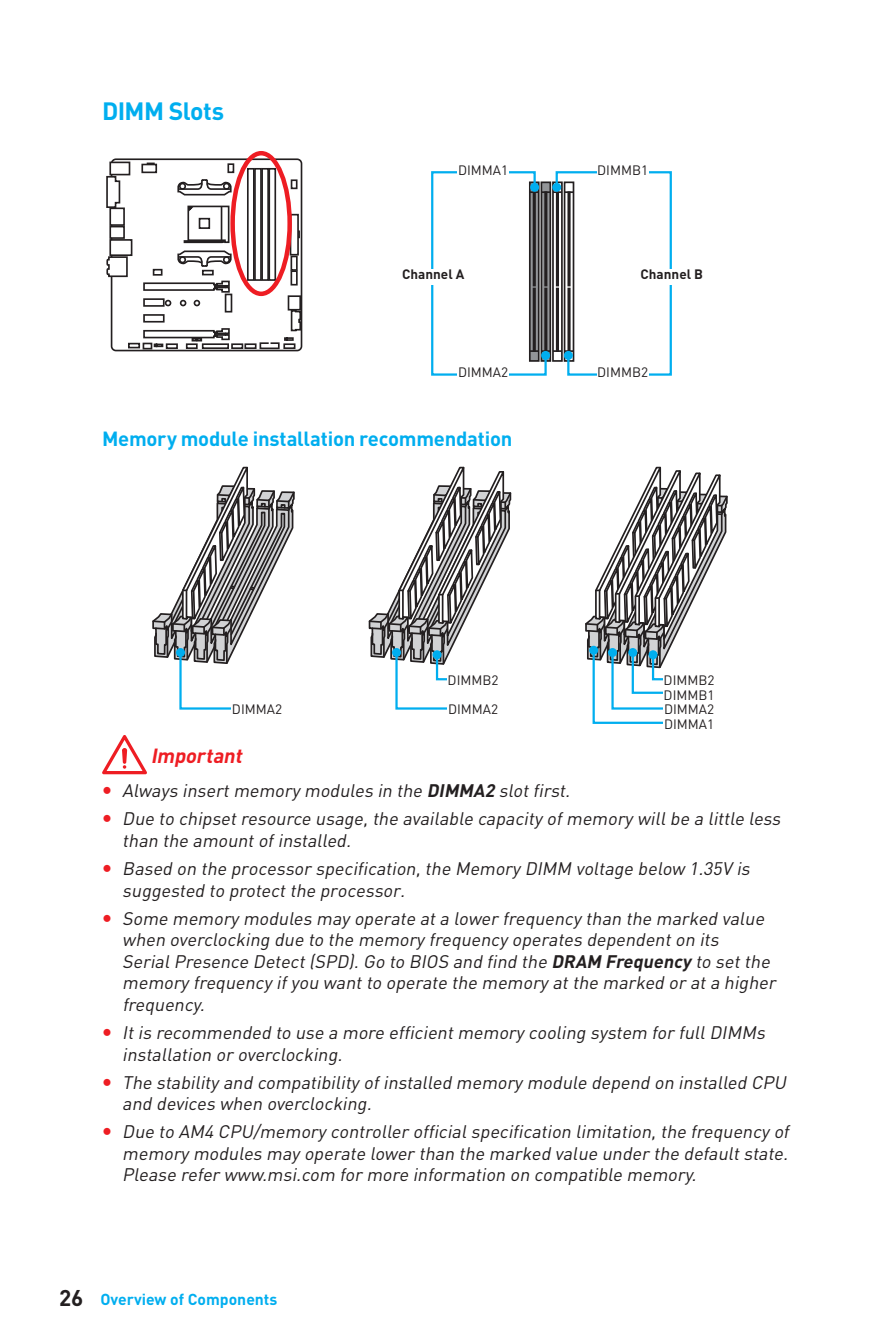
<style>
.page{position:relative;width:893px;height:1340px;background:#fff}
.page>*{position:absolute;margin:0;border:0;box-sizing:border-box;transform-origin:0 0}
.t1{font:700 24.75px "DIN Pro";letter-spacing:-.025em;color:#00aeef}
.t2{font:700 20.25px "DIN Pro";letter-spacing:-.015em;color:#00aeef}
.t3{font:italic 700 20.25px "DIN Pro";color:#ee1d23}
.t4{font:italic 18px/21.6px "DIN Pro";color:#231f20}
.t5{font:700 15.75px "DIN Pro";color:#00aeef}
.t6{font:13.5px/14.6px "DIN Pro";color:#231f20}
.t7{font:700 13.5px "DIN Pro";color:#231f20}
.s1{font-weight:700}
.s2{font-size:22.5px;color:#231f20}
</style>
<div class="page">
<div style="left:111px;top:158px;width:191px;height:193px;border:2px solid #231f20;border-radius:4px"></div>
<div style="left:110px;top:162px;width:20px;height:13px;background:#fff"></div>
<div style="left:109px;top:161px;width:21px;height:14px;border:2px solid #231f20"></div>
<svg style="left:289px;top:213px;width:11px;height:43px"></svg>
<div style="left:231px;top:343px;width:12px;height:6px;border:2px solid #231f20"></div>
<div style="left:244px;top:343px;width:13px;height:6px;border:2px solid #231f20"></div>
<div style="left:128px;top:343px;width:12px;height:5px;border:2px solid #231f20"></div>
<div style="left:291px;top:256px;width:7px;height:15px;border:2px solid #231f20"></div>
<div style="left:291px;top:270px;width:7px;height:15px;border:2px solid #231f20"></div>
<div style="left:288px;top:295px;width:13px;height:15px;border:2px solid #231f20"></div>
<div style="left:110px;top:208px;width:14px;height:17px;background:#fff"></div>
<div style="left:109px;top:207px;width:16px;height:19px;border:2px solid #231f20"></div>
<div style="left:110px;top:227px;width:14px;height:11px;background:#fff"></div>
<div style="left:109px;top:226px;width:16px;height:13px;border:2px solid #231f20"></div>
<div style="left:110px;top:240px;width:22px;height:15px;background:#fff"></div>
<div style="left:109px;top:239px;width:23px;height:17px;border:2px solid #231f20"></div>
<div style="left:143px;top:298px;width:22px;height:9px;border:2px solid #231f20"></div>
<div style="left:143px;top:314px;width:22px;height:8px;border:2px solid #231f20"></div>
<div style="left:247px;top:168px;width:8px;height:113px;border:2px solid #231f20"></div>
<div style="left:254px;top:168px;width:8px;height:113px;border:2px solid #231f20"></div>
<div style="left:261px;top:168px;width:8px;height:113px;border:2px solid #231f20"></div>
<div style="left:268px;top:168px;width:8px;height:113px;border:2px solid #231f20"></div>
<svg style="left:106px;top:255px;width:23px;height:23px"></svg>
<svg style="left:142px;top:328px;width:89px;height:22px"></svg>
<svg style="left:290px;top:179px;width:8px;height:11px"></svg>
<svg style="left:141px;top:162px;width:17px;height:12px"></svg>
<div style="left:225px;top:293px;width:7px;height:19px;border:2px solid #231f20"></div>
<svg style="left:165px;top:300px;width:6px;height:6px"></svg>
<svg style="left:180px;top:300px;width:6px;height:6px"></svg>
<svg style="left:194px;top:300px;width:6px;height:6px"></svg>
<svg style="left:259px;top:309px;width:43px;height:41px"></svg>
<svg style="left:106px;top:175px;width:15px;height:34px"></svg>
<svg style="left:183px;top:205px;width:47px;height:39px"></svg>
<div style="left:199px;top:218px;width:11px;height:11px;border:2px solid #231f20"></div>
<svg style="left:177px;top:163px;width:58px;height:33px"></svg>
<svg style="left:143px;top:250px;width:89px;height:43px"></svg>
<div style="left:202px;top:343px;width:27px;height:6px;border:2px solid #231f20"></div>
<div style="left:230px;top:151px;width:62px;height:145px;border:4px solid #ee1d23;border-radius:50%"></div>
<svg style="left:431px;top:171px;width:241px;height:205px"></svg>
<div style="left:552px;top:183px;width:9px;height:9px;background:#00aeef;border-radius:50%"></div>
<div style="left:564px;top:351px;width:9px;height:9px;background:#00aeef;border-radius:50%"></div>
<div style="left:457px;top:166px;width:52px;height:16px;background:#fff"></div>
<div style="left:597px;top:166px;width:51px;height:16px;background:#fff"></div>
<div style="left:396px;top:269px;width:75px;height:16px;background:#fff"></div>
<div style="left:634px;top:269px;width:75px;height:16px;background:#fff"></div>
<div style="left:457px;top:368px;width:52px;height:15px;background:#fff"></div>
<div style="left:597px;top:368px;width:51px;height:15px;background:#fff"></div>
<svg style="left:152px;top:466px;width:143px;height:244px"></svg>
<div style="left:176px;top:648px;width:9px;height:9px;background:#00aeef;border-radius:50%"></div>
<svg style="left:368px;top:466px;width:144px;height:244px"></svg>
<div style="left:432px;top:650px;width:9px;height:9px;background:#00aeef;border-radius:50%"></div>
<svg style="left:585px;top:466px;width:143px;height:258px"></svg>
<div style="left:589px;top:645px;width:9px;height:9px;background:#00aeef;border-radius:50%"></div>
<div style="left:447px;top:675px;width:52px;height:16px;background:#fff"></div>
<div style="left:663px;top:675px;width:52px;height:16px;background:#fff"></div>
<div style="left:663px;top:690px;width:52px;height:16px;background:#fff"></div>
<div style="left:231px;top:704px;width:52px;height:16px;background:#fff"></div>
<div style="left:447px;top:704px;width:52px;height:16px;background:#fff"></div>
<div style="left:663px;top:704px;width:52px;height:16px;background:#fff"></div>
<div style="left:663px;top:719px;width:52px;height:16px;background:#fff"></div>
<svg style="left:102px;top:735px;width:45px;height:39px"></svg>
<h1 class="t1" style="left:102px;top:94px;width:124px">DIMM Slots</h1>
<p class="t6" style="left:458px;top:162px;width:52px">DIMMA1</p>
<p class="t6" style="left:597px;top:162px;width:52px">DIMMB1</p>
<p class="t7" style="left:402px;top:264px;width:64px">Channel A</p>
<p class="t7" style="left:641px;top:264px;width:64px">Channel B</p>
<p class="t6" style="left:458px;top:364px;width:52px">DIMMA2</p>
<p class="t6" style="left:597px;top:364px;width:52px">DIMMB2</p>
<p class="t2" style="left:102px;top:425px;width:412px">Memory module installation recommendation</p>
<p class="t6" style="left:448px;top:672px;width:52px">DIMMB2</p>
<p class="t6" style="left:664px;top:672px;width:52px">DIMMB2<br>DIMMB1</p>
<p class="t6" style="left:232px;top:701px;width:52px">DIMMA2</p>
<p class="t6" style="left:448px;top:701px;width:52px">DIMMA2</p>
<p class="t6" style="left:664px;top:701px;width:52px">DIMMA2<br>DIMMA1</p>
<p class="t3" style="left:151px;top:742px;width:97px">Important</p>
<p class="t4" style="left:122px;top:776px;width:664px;line-height:27.9px">Always insertmemory modules in the <span class="s1">DIMMA2</span> slotfirst.<br>Due to chipsetresource usage,the available capacity ofmemory willbe a little less</p>
<p class="t4" style="left:122px;top:825px;width:633px;line-height:27.9px">than the amountofinstalled.<br>Based on the processor specification,the Memory DIMM voltage below 1.35V is</p>
<p class="t4" style="left:122px;top:875px;width:647px;line-height:27.9px">suggested to protectthe processor.<br>Some memory modules may operate ata lower frequency than the marked value</p>
<p class="t4" style="left:122px;top:928px;width:659px">when overclocking due to the memory frequency operates dependenton its SerialPresence Detect(SPD).Go to BIOS and find the <span class="s1">DRAM Frequency</span> to setthe memory frequency ifyou wantto operate the memory atthe marked or ata higher frequency.</p>
<p class="t4" style="left:122px;top:1020px;width:648px">Itis recommended to use a more efficientmemory cooling system for fullDIMMs installation or overclocking.</p>
<p class="t4" style="left:122px;top:1070px;width:669px">The stability and compatibility ofinstalled memory module depend on installed CPU and devices when overclocking.</p>
<p class="t4" style="left:122px;top:1120px;width:672px;text-align:justify">Due to AM4 CPU/memory controller officialspecification limitation,the frequency of memory modules may operate lower than the marked value under the defaultstate.<br>Please refer www.msi.com for more information on compatible memory.</p>
<p class="t5" style="left:59px;top:1288px;width:220px"><span class="s2">26</span> Overview of Components</p>
</div>
